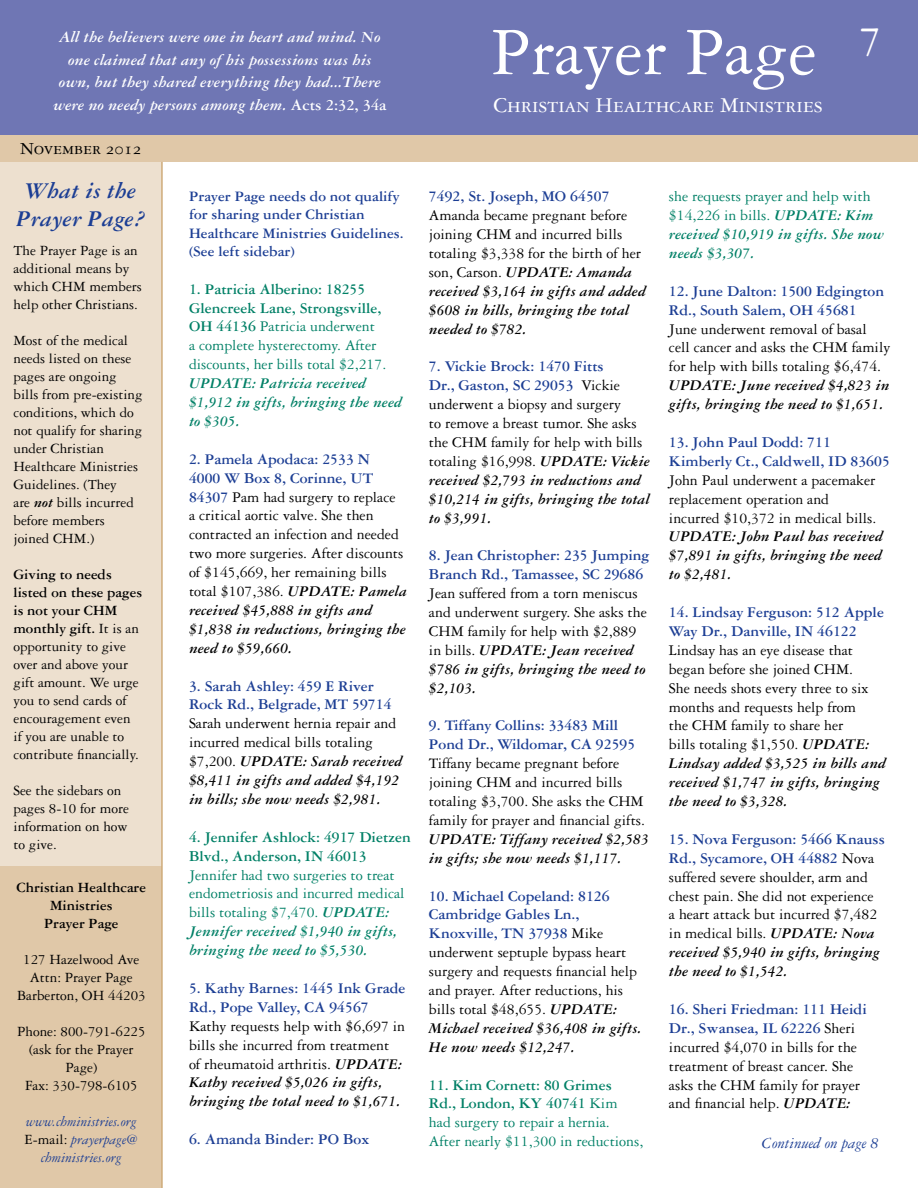
<style>
.page{position:relative;width:918px;height:1188px;background:#fff}
.page>*{position:absolute;margin:0;border:0;box-sizing:border-box;transform-origin:0 0}
.t1{font:72px "Garamond Three";color:#fff}
.t2{font:45px "Garamond Three SC";color:#fff}
.t3{font:italic 700 24px/28.8px "Garamond Three";color:#1c3e94;text-align:center}
.t4{font:22.5px "Garamond Three SC";color:#fff}
.t5{font:18px "Garamond Three SC";color:#000}
.t6{font:italic 700 16.5px/22.5px "Garamond Three";color:#fff;text-align:center}
.t7{font:italic 16.5px "Garamond Three";color:#1c3e94}
.t8{font:15.75px/18.9px "Garamond Three";color:#000}
.t9{font:700 15.75px/18.9px "Garamond Three";color:#1c3e94}
.t10{font:15.75px/18.9px "Garamond Three";color:#008066}
.t11{font:italic 700 15.75px/18.9px "Garamond Three";color:#000}
.t12{font:italic 700 15.75px/18.9px "Garamond Three";color:#008066}
.t13{font:700 15.75px/18.9px "Garamond Three";color:#008066}
.t14{font:700 15.3px/18.5px "Garamond Three";color:#1c3e94}
.t15{font:15px/18px "Garamond Three";color:#000}
.t16{font:italic 15px/18px "Garamond Three";color:#1c3e94;text-align:center}
.t17{font:700 15px/18px "Garamond Three";color:#000;text-align:center}
.s1{font-style:normal}
.s2{font-weight:700;font-style:italic}
.s3{font-weight:700}
.s4{font-style:normal;color:#000}
.s5{font-weight:700;color:#1c3e94}
.s6{font-weight:400;font-style:normal}
</style>
<div class="page">
<div style="left:0;top:0;width:918px;height:135px;background:#6f76b4"></div>
<div style="left:0;top:135px;width:918px;height:27px;background:#e0c8a8"></div>
<div style="left:0;top:863px;width:162px;height:325px;background:#e0c8a8"></div>
<div style="left:0;top:162px;width:162px;height:704px;background:#ede0cf"></div>
<hr style="left:161px;top:162px;width:2px;height:1026px;background:#cfab7a">
<p class="t6" style="left:53px;top:26px;width:335px">All the believers were one in heart and mind. No one claimed that any of his possessions was his own, but they shared everything they had...There were no needy persons among them. <span class="s1">Acts 2:32, 34a</span></p>
<p class="t5" style="left:20px;top:139px;width:123px">November 2012</p>
<h3 class="t3" style="left:16px;top:176px;width:131px">What is the<br>Prayer Page?</h3>
<p class="t15" style="left:14px;top:241px;width:130px">The Prayer Page is an additional means by which CHM members help other Christians.</p>
<p class="t15" style="left:14px;top:331px;width:131px">Most of the medical needs listed on these pages are ongoing bills from pre-existing conditions, which do not qualify for sharing under Christian<br>Healthcare Ministries<br>Guidelines. (They<br>are <span class="s2">not</span> bills incurred before members joined CHM.)</p>
<p class="t15" style="left:14px;top:565px;width:130px"><span class="s3">Giving to needs listed on these pages is not your CHM monthly gift.</span> It is an opportunity to give over and above your gift amount. We urge you to send cards of encouragement even if you are unable to contribute financially.</p>
<p class="t15" style="left:14px;top:781px;width:117px">See the sidebars on pages 8-10 for more information on how to give.</p>
<p class="t17" style="left:17px;top:878px;width:131px">Christian Healthcare<br>Ministries<br>Prayer Page</p>
<p class="t15" style="left:17px;top:950px;width:130px;text-align:center">127 Hazelwood Ave<br>Attn: Prayer Page<br>Barberton, OH 44203</p>
<p class="t15" style="left:17px;top:1022px;width:130px;text-align:center">Phone: 800-791-6225 (ask for the Prayer<br>Page)<br>Fax: 330-798-6105</p>
<p class="t16" style="left:25px;top:1112px;width:115px">www.chministries.org<br><span class="s4">E-mail:</span> prayerpage@ chministries.org</p>
<p class="t14" style="left:189px;top:187px;width:216px">Prayer Page needs do not qualify for sharing under Christian<br>Healthcare Ministries Guidelines. (See left sidebar)</p>
<p class="t10" style="left:189px;top:279px;width:199px"><span class="s3">1. Patricia Alberino: 18255<br>Glencreek Lane, Strongsville,<br>OH 44136</span> Patricia underwent<br>a complete hysterectomy. After discounts, her bills total $2,217.</p>
<p class="t12" style="left:189px;top:374px;width:215px">UPDATE: Patricia received $1,912 in gifts, bringing the need to $305.</p>
<p class="t8" style="left:189px;top:449px;width:219px"><span class="s5">2. Pamela Apodaca: 2533 N<br>4000 W Box 8, Corinne, UT<br>84307</span> Pam had surgery to replace<br>a critical aortic valve. She then contracted an infection and needed two more surgeries. After discounts of $145,669, her remaining bills total $107,386. <span class="s2">UPDATE: Pamela received $45,888 in gifts and $1,838 in reductions, bringing the need to $59,660.</span></p>
<p class="t9" style="left:189px;top:676px;width:204px">3. Sarah Ashley: 459 E River<br>Rock Rd., Belgrade, MT 59714</p>
<p class="t11" style="left:189px;top:714px;width:215px"><span class="s6">Sarah underwent hernia repair and incurred medical bills totaling $7,200.</span> UPDATE: Sarah received $8,411 in gifts and added $4,192 in bills; she now needs $2,981.</p>
<p class="t13" style="left:189px;top:827px;width:223px">4. Jennifer Ashlock: 4917 Dietzen<br>Blvd., Anderson, IN 46013</p>
<p class="t10" style="left:189px;top:865px;width:217px">Jennifer had two surgeries to treat endometriosis and incurred medical bills totaling $7,470. <span class="s2">UPDATE:<br>Jennifer received $1,940 in gifts, bringing the need to $5,530.</span></p>
<p class="t9" style="left:189px;top:979px;width:218px">5. Kathy Barnes: 1445 Ink Grade<br>Rd., Pope Valley, CA 94567</p>
<p class="t8" style="left:189px;top:1016px;width:218px">Kathy requests help with $6,697 in bills she incurred from treatment<br>of rheumatoid arthritis. <span class="s2">UPDATE:<br>Kathy received $5,026 in gifts, bringing the total need to $1,671.</span></p>
<p class="t9" style="left:189px;top:1130px;width:182px">6. Amanda Binder: PO Box</p>
<h1 class="t1" style="left:490px;top:13px;width:328px">Prayer Page</h1>
<h3 class="t4" style="left:494px;top:93px;width:331px">Christian Healthcare Ministries</h3>
<h2 class="t2" style="left:860px;top:9px;width:24px">7</h2>
<p class="t9" style="left:429px;top:187px;width:182px">7492, St. Joseph, MO 64507</p>
<p class="t8" style="left:429px;top:206px;width:218px">Amanda became pregnant before joining CHM and incurred bills totaling $3,338 for the birth of her son, Carson. <span class="s2">UPDATE: Amanda received $3,164 in gifts and added $608 in bills, bringing the total needed to $782.</span></p>
<p class="t8" style="left:429px;top:357px;width:222px"><span class="s5">7. Vickie Brock: 1470 Fitts<br>Dr., Gaston, SC 29053</span> Vickie underwent a biopsy and surgery<br>to remove a breast tumor. She asks the CHM family for help with bills totaling $16,998. <span class="s2">UPDATE: Vickie received $2,793 in reductions and $10,214 in gifts, bringing the total to $3,991.</span></p>
<p class="t9" style="left:429px;top:546px;width:222px">8. Jean Christopher: 235 Jumping<br>Branch Rd., Tamassee, SC 29686</p>
<p class="t8" style="left:429px;top:584px;width:219px">Jean suffered from a torn meniscus and underwent surgery. She asks the<br>CHM family for help with $2,889 in bills. <span class="s2">UPDATE: Jean received $786 in gifts, bringing the need to $2,103.</span></p>
<p class="t9" style="left:429px;top:716px;width:208px">9. Tiffany Collins: 33483 Mill<br>Pond Dr., Wildomar, CA 92595</p>
<p class="t8" style="left:429px;top:754px;width:218px">Tiffany became pregnant before joining CHM and incurred bills totaling $3,700. She asks the CHM family for prayer and financial gifts.</p>
<p class="t11" style="left:429px;top:829px;width:222px">UPDATE: Tiffany received $2,583 in gifts; she now needs $1,117.</p>
<p class="t8" style="left:429px;top:886px;width:214px"><span class="s5">10. Michael Copeland: 8126<br>Cambridge Gables Ln.,<br>Knoxville, TN 37938</span> Mike underwent septuple bypass heart surgery and requests financial help and prayer. After reductions, his bills total $48,655. <span class="s2">UPDATE:<br>Michael received $36,408 in gifts.<br>He now needs $12,247.</span></p>
<p class="t10" style="left:429px;top:1075px;width:216px"><span class="s3">11. Kim Cornett: 80 Grimes<br>Rd., London, KY 40741</span> Kim had surgery to repair a hernia.<br>After nearly $11,300 in reductions,</p>
<p class="t12" style="left:669px;top:187px;width:216px"><span class="s6">she requests prayer and help with $14,226 in bills.</span> UPDATE: Kim received $10,919 in gifts. She now needs $3,307.</p>
<p class="t9" style="left:669px;top:281px;width:217px">12. June Dalton: 1500 Edgington<br>Rd., South Salem, OH 45681</p>
<p class="t8" style="left:669px;top:319px;width:223px">June underwent removal of basal cell cancer and asks the CHM family for help with bills totaling $6,474.</p>
<p class="t11" style="left:669px;top:376px;width:222px">UPDATE: June received $4,823 in gifts, bringing the need to $1,651.</p>
<p class="t9" style="left:669px;top:433px;width:222px">13. John Paul Dodd: 711<br>Kimberly Ct., Caldwell, ID 83605</p>
<p class="t8" style="left:669px;top:470px;width:209px">John Paul underwent a pacemaker replacement operation and incurred $10,372 in medical bills.</p>
<p class="t11" style="left:669px;top:527px;width:215px;text-align:justify">UPDATE: John Paul has received $7,891 in gifts, bringing the need to $2,481.</p>
<p class="t9" style="left:669px;top:603px;width:217px">14. Lindsay Ferguson: 512 Apple<br>Way Dr., Danville, IN 46122</p>
<p class="t8" style="left:669px;top:641px;width:219px">Lindsay has an eye disease that began before she joined CHM.<br>She needs shots every three to six months and requests help from<br>the CHM family to share her<br>bills totaling $1,550. <span class="s2">UPDATE:<br>Lindsay added $3,525 in bills and received $1,747 in gifts, bringing the need to $3,328.</span></p>
<p class="t8" style="left:669px;top:830px;width:217px"><span class="s5">15. Nova Ferguson: 5466 Knauss<br>Rd., Sycamore, OH 44882</span> Nova suffered severe shoulder, arm and chest pain. She did not experience<br>a heart attack but incurred $7,482 in medical bills. <span class="s2">UPDATE: Nova received $5,940 in gifts, bringing the need to $1,542.</span></p>
<p class="t8" style="left:669px;top:1000px;width:199px"><span class="s5">16. Sheri Friedman: 111 Heidi<br>Dr., Swansea, IL 62226</span> Sheri incurred $4,070 in bills for the treatment of breast cancer. She asks the CHM family for prayer and financial help. <span class="s2">UPDATE:</span></p>
<p class="t7" style="left:762px;top:1134px;width:118px">Continued on page 8</p>
</div>
